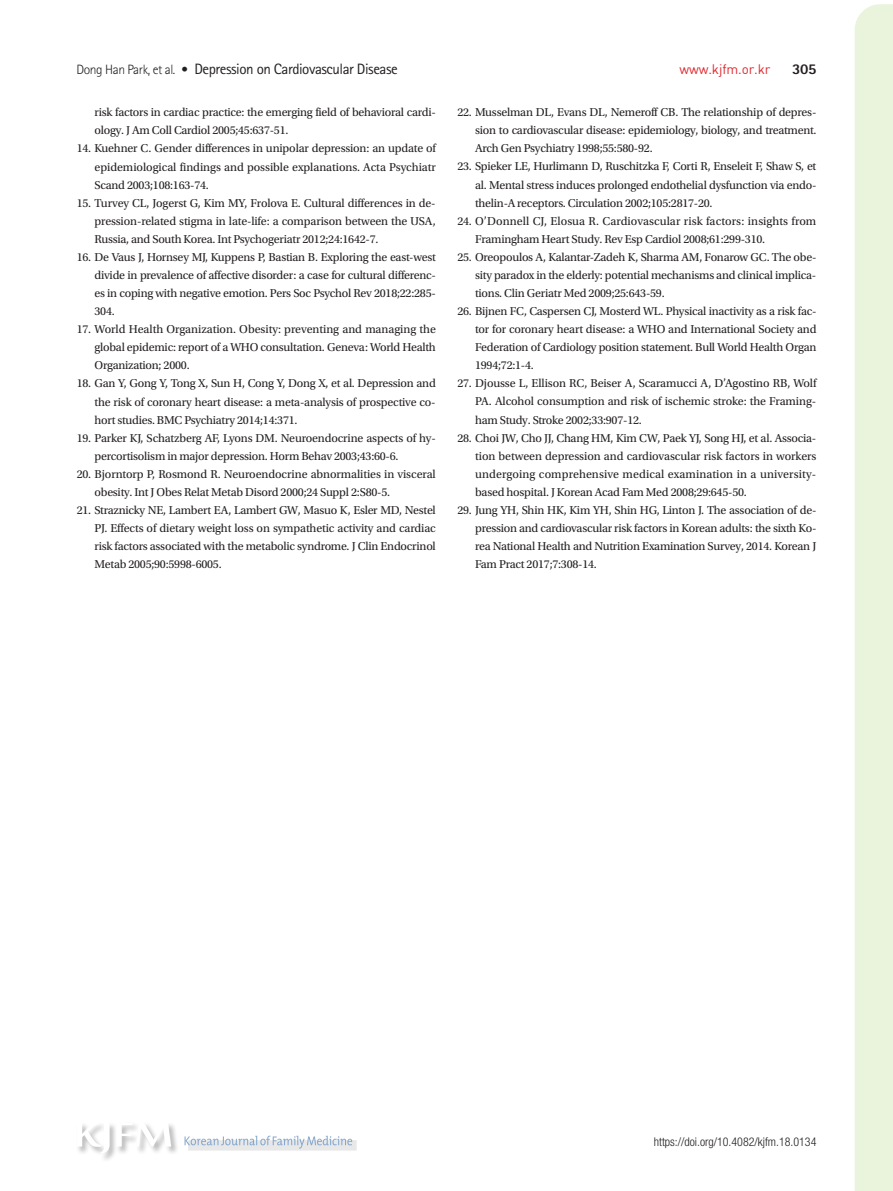
<style>
.page{position:relative;width:893px;height:1191px;background:#fff}
.page>*{position:absolute;margin:0;border:0;box-sizing:border-box;transform-origin:0 0}
.t1{font:15px "Rotis Sans Serif Std";letter-spacing:-.03em;color:#231f20}
.t2{font:800 15px "Rotis Sans Serif Std";color:#231f20}
.t3{font:13.5px "Dinreg";letter-spacing:-.01em;color:#e02a30}
.t4{font:12px/18px "Utopia Std";letter-spacing:-.02em;color:#231f20;text-align:justify}
.t5{font:300 condensed 12px "Helvetica Neue LT Std";color:#231f20}
.s1{font-weight:300;font-size:13.5px}
</style>
<div class="page">
<div style="left:855px;top:4px;width:38px;height:1187px;background:#eaf3dc"></div>
<div style="left:188px;top:1140px;width:169px;height:10px;background:#e8e8e9"></div>
<svg style="left:185px;top:1135px;width:167px;height:13px"></svg>
<div style="left:76px;top:1122px;width:104px;height:40px;background:#231f20;opacity:.3"></div>
<svg style="left:77px;top:1122px;width:94px;height:32px"></svg>
<p class="t1" style="left:77px;top:60px;width:323px"><span class="s1">Dong Han Park, et al. •</span> Depression on Cardiovascular Disease</p>
<p class="t4" style="left:95px;top:104px;width:343px">risk factors in cardiac practice: the emerging field of behavioral cardi&shy;ology. J Am Coll Cardiol 2005;45:637-51.</p>
<p class="t4" style="left:95px;top:140px;width:343px;text-indent:-18px">14. Kuehner C. Gender differences in unipolar depression: an update of epidemiological findings and possible explanations. Acta Psychiatr Scand 2003;108:163-74.</p>
<p class="t4" style="left:95px;top:194px;width:343px;text-indent:-18px">15. Turvey CL, Jogerst G, Kim MY, Frolova E. Cultural differences in de&shy;pression-related stigma in late-life: a comparison between the USA, Russia, and South Korea. Int Psychogeriatr 2012;24:1642-7.</p>
<p class="t4" style="left:95px;top:248px;width:343px;text-indent:-18px">16. De Vaus J, Hornsey MJ, Kuppens P, Bastian B. Exploring the east-west divide in prevalence of affective disorder: a case for cultural differenc&shy;es in coping with negative emotion. Pers Soc Psychol Rev 2018;22:285- 304.</p>
<p class="t4" style="left:95px;top:320px;width:343px;text-indent:-18px">17. World Health Organization. Obesity: preventing and managing the global epidemic: report of a WHO consultation. Geneva: World Health Organization; 2000.</p>
<p class="t4" style="left:95px;top:375px;width:343px;text-indent:-18px">18. Gan Y, Gong Y, Tong X, Sun H, Cong Y, Dong X, et al. Depression and the risk of coronary heart disease: a meta-analysis of prospective co&shy;hort studies. BMC Psychiatry 2014;14:371.</p>
<p class="t4" style="left:95px;top:429px;width:343px;text-indent:-18px">19. Parker KJ, Schatzberg AF, Lyons DM. Neuroendocrine aspects of hy&shy;percortisolism in major depression. Horm Behav 2003;43:60-6.</p>
<p class="t4" style="left:95px;top:465px;width:343px;text-indent:-18px">20. Bjorntorp P, Rosmond R. Neuroendocrine abnormalities in visceral obesity. Int J Obes Relat Metab Disord 2000;24 Suppl 2:S80-5.</p>
<p class="t4" style="left:95px;top:501px;width:343px;text-indent:-18px">21. Straznicky NE, Lambert EA, Lambert GW, Masuo K, Esler MD, Nestel PJ. Effects of dietary weight loss on sympathetic activity and cardiac risk factors associated with the metabolic syndrome. J Clin Endocrinol Metab 2005;90:5998-6005.</p>
<p class="t3" style="left:679px;top:61px;width:93px">www.kjfm.or.kr</p>
<p class="t2" style="left:792px;top:60px;width:26px">305</p>
<p class="t4" style="left:475px;top:104px;width:343px;text-indent:-18px">22. Musselman DL, Evans DL, Nemeroff CB. The relationship of depres&shy;sion to cardiovascular disease: epidemiology, biology, and treatment.<br>Arch Gen Psychiatry 1998;55:580-92.</p>
<p class="t4" style="left:475px;top:158px;width:343px;text-indent:-18px">23. Spieker LE, Hurlimann D, Ruschitzka F, Corti R, Enseleit F, Shaw S, et al. Mental stress induces prolonged endothelial dysfunction via endo&shy;thelin-A receptors. Circulation 2002;105:2817-20.</p>
<p class="t4" style="left:475px;top:212px;width:343px;text-indent:-18px">24. O’Donnell CJ, Elosua R. Cardiovascular risk factors: insights from<br>Framingham Heart Study. Rev Esp Cardiol 2008;61:299-310.</p>
<p class="t4" style="left:475px;top:248px;width:343px;text-indent:-18px">25. Oreopoulos A, Kalantar-Zadeh K, Sharma AM, Fonarow GC. The obe&shy;sity paradox in the elderly: potential mechanisms and clinical implica&shy;tions. Clin Geriatr Med 2009;25:643-59.</p>
<p class="t4" style="left:475px;top:302px;width:343px;text-indent:-18px">26. Bijnen FC, Caspersen CJ, Mosterd WL. Physical inactivity as a risk fac&shy;tor for coronary heart disease: a WHO and International Society and Federation of Cardiology position statement. Bull World Health Organ 1994;72:1-4.</p>
<p class="t4" style="left:475px;top:375px;width:343px;text-indent:-18px">27. Djousse L, Ellison RC, Beiser A, Scaramucci A, D’Agostino RB, Wolf PA. Alcohol consumption and risk of ischemic stroke: the Framing&shy;ham Study. Stroke 2002;33:907-12.</p>
<p class="t4" style="left:475px;top:429px;width:343px;text-indent:-18px">28. Choi JW, Cho JJ, Chang HM, Kim CW, Paek YJ, Song HJ, et al. Associa&shy;tion between depression and cardiovascular risk factors in workers undergoing comprehensive medical examination in a university&shy;based hospital. J Korean Acad Fam Med 2008;29:645-50.</p>
<p class="t4" style="left:475px;top:501px;width:343px;text-indent:-18px">29. Jung YH, Shin HK, Kim YH, Shin HG, Linton J. The association of de&shy;pression and cardiovascular risk factors in Korean adults: the sixth Ko&shy;rea National Health and Nutrition Examination Survey, 2014. Korean J Fam Pract 2017;7:308-14.</p>
<p class="t5" style="left:654px;top:1134px;width:164px">https://doi.org/10.4082/kjfm.18.0134</p>
</div>
